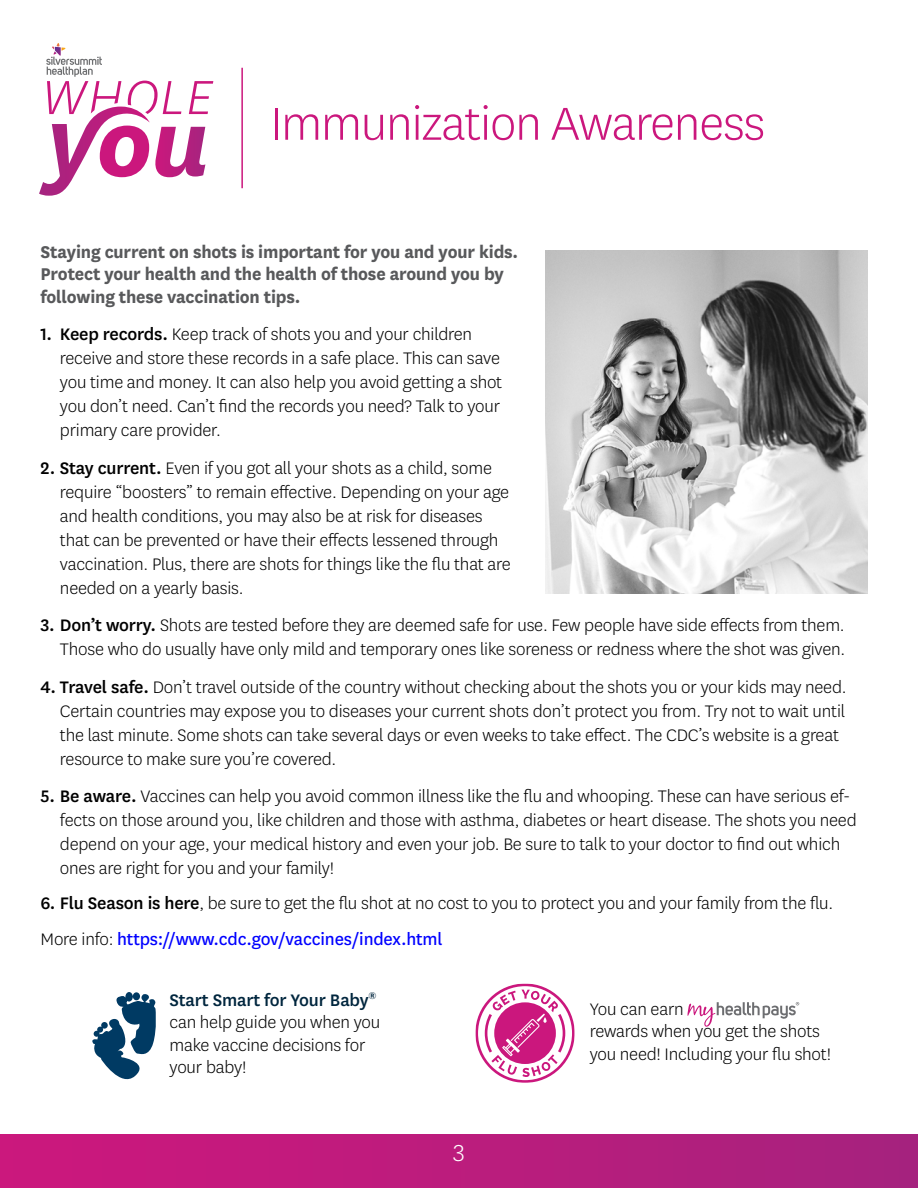
<style>
.page{position:relative;width:918px;height:1188px;background:#fff}
.page>*{position:absolute;margin:0;border:0;box-sizing:border-box;transform-origin:0 0}
.t1{font:300 54px "Centene Sans";letter-spacing:-.02em;color:#cb177d}
.t2{font:300 27px "Centene Sans";color:#fff}
.t3{font:700 19.95px/22.5px "Centene Sans";letter-spacing:-.01em;color:#58595b}
.t4{font:300 19.5px/24px "Centene Sans";letter-spacing:-.01em;color:#000}
.s1{font-weight:500}
.s2{font-weight:400;color:#00f}
.s3{font-weight:500;color:#00263e}
</style>
<div class="page">
<div style="left:0;top:1134px;width:918px;height:54px;background:linear-gradient(to right,#ce177d,#a7227e)"></div>
<hr style="left:241px;top:68px;width:2px;height:120px;background:#cb177d">
<svg style="left:39px;top:43px;width:174px;height:153px"></svg>
<img style="left:545px;top:251px;width:322px;height:343px">
<svg style="left:687px;top:1002px;width:112px;height:25px"></svg>
<svg style="left:475px;top:984px;width:100px;height:99px"></svg>
<svg style="left:92px;top:992px;width:64px;height:88px"></svg>
<h1 class="t1" style="left:270px;top:90px;width:497px">Immunization Awareness</h1>
<p class="t3" style="left:40px;top:239px;width:479px">Staying current on shots is important for you and your kids.<br>Protect your health and the health of those around you by following these vaccination tips.</p>
<p class="t4" style="left:60px;top:322px;width:444px;text-indent:-19px"><span class="s1">1. Keep records.</span> Keep track of shots you and your children receive and store these records in a safe place. This can save you time and money. It can also help you avoid getting a shot you don’t need. Can’t find the records you need? Talk to your primary care provider.</p>
<p class="t4" style="left:60px;top:455px;width:452px;text-indent:-19px"><span class="s1">2. Stay current.</span> Even if you got all your shots as a child, some require “boosters” to remain effective. Depending on your age and health conditions, you may also be at risk for diseases that can be prevented or have their effects lessened through vaccination. Plus, there are shots for things like the flu that are needed on a yearly basis.</p>
<p class="t4" style="left:41px;top:613px;width:806px;text-align:right"><span class="s1">3. Don’t worry.</span> Shots are tested before they are deemed safe for use. Few people have side effects from them.<br>Those who do usually have only mild and temporary ones like soreness or redness where the shot was given.</p>
<p class="t4" style="left:60px;top:674px;width:788px;text-indent:-19px"><span class="s1">4. Travel safe.</span> Don’t travel outside of the country without checking about the shots you or your kids may need.<br>Certain countries may expose you to diseases your current shots don’t protect you from. Try not to wait until the last minute. Some shots can take several days or even weeks to take effect. The CDC’s website is a great resource to make sure you’re covered.</p>
<p class="t4" style="left:60px;top:784px;width:798px;text-indent:-19px"><span class="s1">5. Be aware.</span> Vaccines can help you avoid common illness like the flu and whooping. These can have serious ef&shy;fects on those around you, like children and those with asthma, diabetes or heart disease. The shots you need depend on your age, your medical history and even your job. Be sure to talk to your doctor to find out which ones are right for you and your family!</p>
<p class="t4" style="left:40px;top:884px;width:794px;line-height:36px"><span class="s1">6. Flu Season is here</span>, be sure to get the flu shot at no cost to you to protect you and your family from the flu.<br>More info: <span class="s2">https://www.cdc.gov/vaccines/index.html</span></p>
<p class="t4" style="left:170px;top:988px;width:212px;line-height:22.5px"><span class="s3">Start Smart for Your Baby</span><sup>® </sup>can help guide you when you make vaccine decisions for your baby!</p>
<h2 class="t2" style="left:453px;top:1136px;width:13px">3</h2>
<p class="t4" style="left:590px;top:997px;width:243px;line-height:22.5px">You can earn<br>rewards when you get the shots you need! Including your flu shot!</p>
</div>
